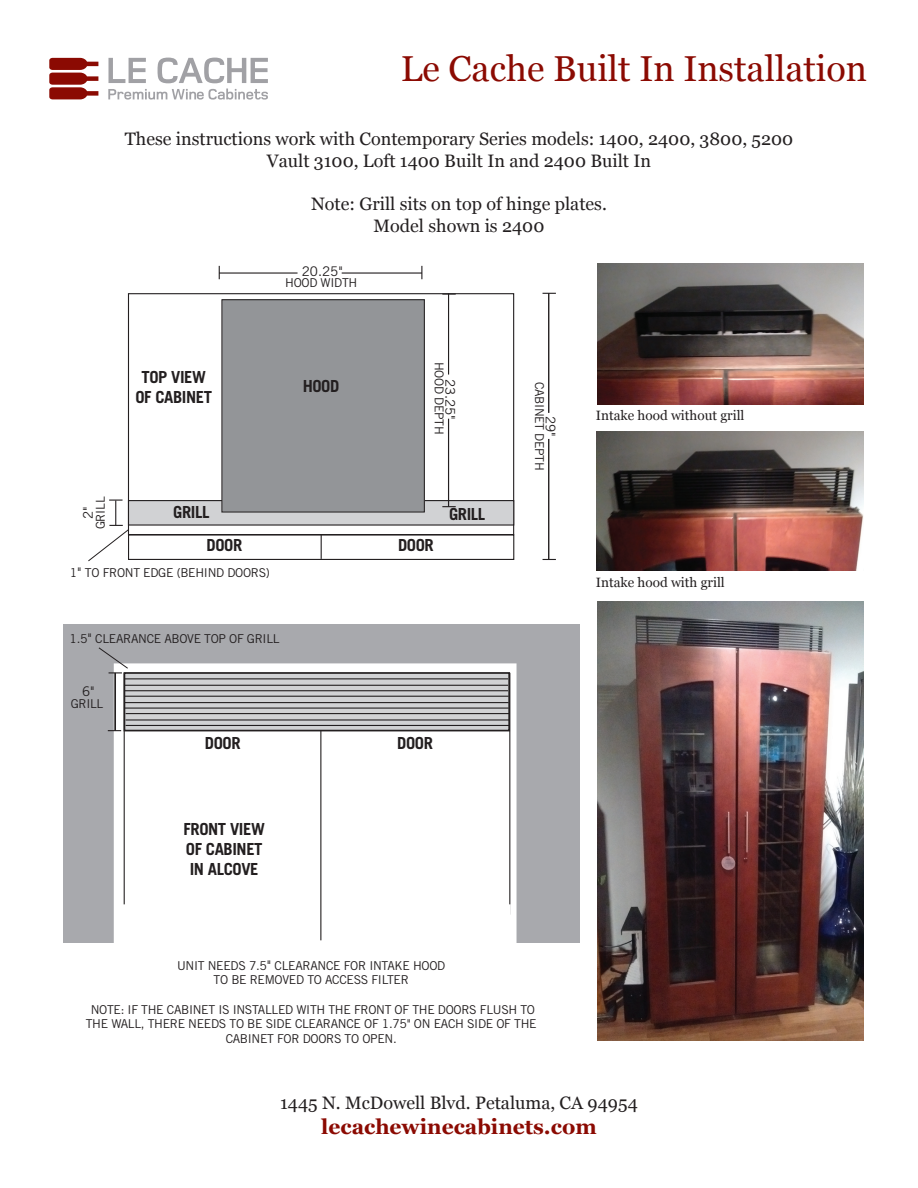
<style>
.page{position:relative;width:918px;height:1188px;background:#fff}
.page>*{position:absolute;margin:0;border:0;box-sizing:border-box;transform-origin:0 0}
.t1{font:36px "Georgia";color:#8b0a02}
.t2{font:700 21px "Georgia";color:#8b0a02}
.t3{font:18px/21.6px "Georgia";color:#231f20;text-align:center}
.t4{font:700 16.65px/20px "Trade Gothic LT Std";letter-spacing:-.025em;color:#231f20;text-align:center}
.t5{font:13.5px "Georgia";color:#231f20}
.t6{font:13.35px "Trade Gothic LT Std";color:#231f20}
.t7{font:12.15px/14.7px "Trade Gothic LT Std";letter-spacing:-.025em;color:#231f20;text-align:center}
.s1{font-size:13.35px}
</style>
<div class="page">
<div style="left:63px;top:624px;width:517px;height:319px;background:#a8a9ad"></div>
<div style="left:116px;top:665px;width:399px;height:282px;background:#fff"></div>
<div style="left:114px;top:663px;width:403px;height:286px;border:4px solid #fff"></div>
<div style="left:128px;top:293px;width:386px;height:242px;border:1px solid #231f20"></div>
<div style="left:128px;top:501px;width:386px;height:24px;background:#d1d2d4"></div>
<div style="left:128px;top:500px;width:386px;height:26px;border:1px solid #231f20"></div>
<div style="left:222px;top:300px;width:202px;height:212px;background:#939598"></div>
<div style="left:222px;top:299px;width:203px;height:213px;border:1px solid #231f20"></div>
<div style="left:128px;top:534px;width:386px;height:26px;border:1px solid #231f20"></div>
<svg style="left:321px;top:535px;width:1px;height:24px"></svg>
<hr style="left:219px;top:272px;width:79px;height:2px;background:#231f20">
<hr style="left:342px;top:272px;width:80px;height:2px;background:#231f20">
<svg style="left:219px;top:266px;width:1px;height:13px"></svg>
<svg style="left:421px;top:266px;width:1px;height:13px"></svg>
<hr style="left:548px;top:293px;width:1px;height:120px;background:#231f20">
<hr style="left:548px;top:439px;width:1px;height:121px;background:#231f20">
<svg style="left:543px;top:293px;width:13px;height:1px"></svg>
<svg style="left:543px;top:559px;width:13px;height:1px"></svg>
<hr style="left:448px;top:293px;width:1px;height:82px;background:#231f20">
<hr style="left:448px;top:419px;width:1px;height:88px;background:#231f20">
<svg style="left:442px;top:293px;width:14px;height:2px"></svg>
<svg style="left:442px;top:506px;width:14px;height:1px"></svg>
<svg style="left:88px;top:500px;width:41px;height:62px"></svg>
<svg style="left:127px;top:675px;width:380px;height:53px;background:#c7c8ca"></svg>
<div style="left:124px;top:672px;width:386px;height:59px;border:2px solid #231f20"></div>
<hr style="left:114px;top:673px;width:2px;height:58px;background:#231f20">
<div style="left:118px;top:905px;width:392px;height:46px;background:#fff"></div>
<hr style="left:320px;top:731px;width:1px;height:209px;background:#231f20">
<hr style="left:124px;top:678px;width:384px;height:1px;background:#231f20">
<hr style="left:124px;top:685px;width:384px;height:1px;background:#231f20">
<hr style="left:124px;top:690px;width:384px;height:1px;background:#231f20">
<hr style="left:125px;top:696px;width:384px;height:1px;background:#231f20">
<hr style="left:125px;top:702px;width:384px;height:1px;background:#231f20">
<hr style="left:125px;top:708px;width:384px;height:1px;background:#231f20">
<hr style="left:126px;top:713px;width:384px;height:1px;background:#231f20">
<hr style="left:126px;top:719px;width:384px;height:2px;background:#231f20">
<hr style="left:126px;top:725px;width:384px;height:1px;background:#231f20">
<svg style="left:98px;top:647px;width:30px;height:26px"></svg>
<img style="left:597px;top:601px;width:267px;height:440px">
<img style="left:598px;top:264px;width:266px;height:140px">
<img style="left:596px;top:431px;width:268px;height:140px">
<svg style="left:108px;top:58px;width:38px;height:25px"></svg>
<svg style="left:158px;top:58px;width:110px;height:25px"></svg>
<svg style="left:108px;top:89px;width:160px;height:11px"></svg>
<svg style="left:49px;top:58px;width:49px;height:41px"></svg>
<h1 class="t1" style="left:401px;top:47px;width:468px">Le Cache Built In Installation</h1>
<h3 class="t3" style="left:125px;top:129px;width:670px">These instructions work with Contemporary Series models: 1400, 2400, 3800, 5200<br>Vault 3100, Loft 1400 Built In and 2400 Built In</h3>
<h3 class="t3" style="left:311px;top:194px;width:297px">Note: Grill sits on top of hinge plates.<br>Model shown is 2400</h3>
<h3 class="t4" style="left:135px;top:367px;width:78px">TOP VIEW<br>OF CABINET</h3>
<p class="t6" style="left:302px;top:263px;width:43px">20.25"</p>
<p class="t7" style="left:285px;top:275px;width:74px">HOOD WIDTH</p>
<h3 class="t4" style="left:303px;top:376px;width:38px">HOOD</h3>
<p class="t7" style="left:447px;top:362px;width:74px;rotate:90deg">HOOD DEPTH</p>
<p class="t6" style="left:458px;top:379px;width:43px;rotate:90deg">23.25"</p>
<p class="t7" style="left:547px;top:382px;width:90px;rotate:90deg">CABINET DEPTH</p>
<p class="t6" style="left:559px;top:416px;width:22px;rotate:90deg">29"</p>
<p class="t6" style="left:80px;top:519px;width:14px;rotate:-90deg">2"</p>
<p class="t7" style="left:93px;top:529px;width:34px;rotate:-90deg">GRILL</p>
<p class="t7" style="left:70px;top:566px;width:202px">1<span class="s1">"</span> TO FRONT EDGE (BEHIND DOORS)</p>
<h3 class="t4" style="left:173px;top:502px;width:38px">GRILL</h3>
<h3 class="t4" style="left:449px;top:503px;width:38px">GRILL</h3>
<h3 class="t4" style="left:207px;top:535px;width:37px">DOOR</h3>
<h3 class="t4" style="left:398px;top:535px;width:37px">DOOR</h3>
<p class="t7" style="left:70px;top:631px;width:212px">1.5<span class="s1">"</span> CLEARANCE ABOVE TOP OF GRILL</p>
<p class="t6" style="left:82px;top:683px;width:14px">6"</p>
<p class="t7" style="left:71px;top:696px;width:34px">GRILL</p>
<h3 class="t4" style="left:205px;top:733px;width:37px">DOOR</h3>
<h3 class="t4" style="left:184px;top:819px;width:83px;text-align:left">FRONT VIEW<br>OF CABINET<br>IN ALCOVE</h3>
<h3 class="t4" style="left:397px;top:733px;width:37px">DOOR</h3>
<p class="t7" style="left:177px;top:958px;width:270px">UNIT NEEDS 7.5<span class="s1">"</span> CLEARANCE FOR INTAKE HOOD<br>TO BE REMOVED TO ACCESS FILTER</p>
<p class="t7" style="left:86px;top:1002px;width:452px">NOTE: IF THE CABINET IS INSTALLED WITH THE FRONT OF THE DOORS FLUSH TO<br>THE WALL, THERE NEEDS TO BE SIDE CLEARANCE OF 1.75" ON EACH SIDE OF THE<br>CABINET FOR DOORS TO OPEN.</p>
<p class="t5" style="left:596px;top:407px;width:150px">Intake hood without grill</p>
<p class="t5" style="left:596px;top:574px;width:130px">Intake hood with grill</p>
<h3 class="t3" style="left:280px;top:1093px;width:359px">1445 N. McDowell Blvd. Petaluma, CA 94954</h3>
<h2 class="t2" style="left:321px;top:1114px;width:277px">lecachewinecabinets.com</h2>
</div>
